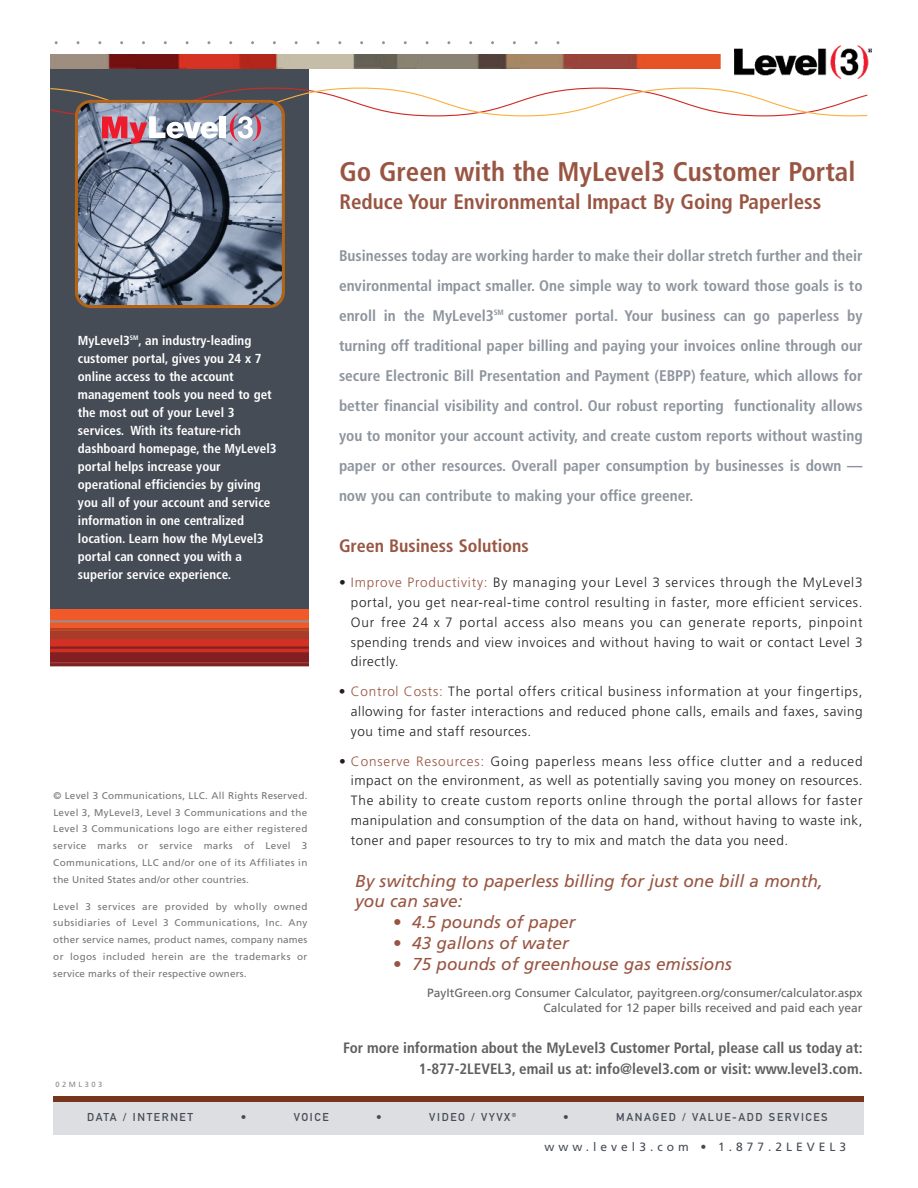
<style>
.page{position:relative;width:918px;height:1188px;background:#fff}
.page>*{position:absolute;margin:0;border:0;box-sizing:border-box;transform-origin:0 0}
.t1{font:700 condensed 27px "Frutiger";color:#995542}
.t2{font:700 condensed 21px "Frutiger";color:#995542}
.t3{font:700 condensed 18px "Frutiger";color:#995542}
.t4{font:italic 17.25px/20.7px "Frutiger";color:#995542}
.t5{font:700 condensed 15.3px/30px "Frutiger";color:#8d949d;text-align:justify}
.t6{font:700 condensed 15px/21px "Frutiger";color:#5f5f62;text-align:right}
.t7{font:300 13.5px/19.8px "Frutiger";letter-spacing:.04em;color:#231f20;text-align:justify}
.t8{font:700 condensed 13.05px/18px "Frutiger";color:#fff}
.t9{font:12px/14.4px "Frutiger";color:#636366;text-align:right}
.t10{font:12px "Frutiger";letter-spacing:.335em;color:#464c56}
.t11{font:11.25px "DIN Mittelschrift";letter-spacing:.145em;color:#464c56}
.t12{font:9.75px/16.8px "Frutiger";letter-spacing:.015em;color:#757679;text-align:justify}
.t13{font:7.5px "Frutiger";letter-spacing:.335em;color:#86888b}
.s1{color:#995542}
</style>
<div class="page">
<div style="left:50px;top:68px;width:259px;height:542px;background:#464c56"></div>
<div style="left:53px;top:1102px;width:811px;height:33px;background:#dcdee2"></div>
<div style="left:53px;top:1096px;width:811px;height:6px;background:#75361d"></div>
<img style="left:734px;top:45px;width:137px;height:34px">
<svg style="left:75px;top:143px;width:210px;height:165px;background:#828a99"></svg>
<svg style="left:50px;top:87px;width:818px;height:56px"></svg>
<img style="left:50px;top:54px;width:671px;height:15px">
<img style="left:50px;top:610px;width:259px;height:57px">
<p class="t8" style="left:78px;top:332px;width:200px">MyLevel3<sup>SM</sup>, an industry-leading customer portal, gives you 24 x 7 online access to the account management tools you need to get the most out of your Level 3 services. With its feature-rich dashboard homepage, the MyLevel3 portal helps increase your operational efficiencies by giving you all of your account and service information in one centralized location. Learn how the MyLevel3 portal can connect you with a superior service experience.</p>
<p class="t12" style="left:53px;top:788px;width:256px">© Level 3 Communications, LLC. All Rights Reserved.<br>Level 3, MyLevel3, Level 3 Communications and the Level 3 Communications logo are either registered service marks or service marks of Level 3<br>Communications, LLC and/or one of its Affiliates in the United States and/or other countries.</p>
<p class="t12" style="left:53px;top:899px;width:256px">Level 3 services are provided by wholly owned subsidiaries of Level 3 Communications, Inc. Any other service names, product names, company names or logos included herein are the trademarks or service marks of their respective owners.</p>
<p class="t13" style="left:56px;top:1081px;width:48px">02ML303</p>
<h1 class="t1" style="left:339px;top:161px;width:518px">Go Green with the MyLevel3 Customer Portal</h1>
<h2 class="t2" style="left:339px;top:194px;width:483px">Reduce Your Environmental Impact By Going Paperless</h2>
<p class="t5" style="left:339px;top:241px;width:525px">Businesses today are working harder to make their dollar stretch further and their environmental impact smaller. One simple way to work toward those goals is to enroll in the MyLevel3<sup>SM</sup> customer portal. Your business can go paperless by turning off traditional paper billing and paying your invoices online through our secure Electronic Bill Presentation and Payment (EBPP) feature, which allows for better financial visibility and control. Our robust reporting functionality allows you to monitor your account activity, and create custom reports without wasting paper or other resources. Overall paper consumption by businesses is down — now you can contribute to making your office greener.</p>
<h3 class="t3" style="left:339px;top:538px;width:191px">Green Business Solutions</h3>
<p class="t7" style="left:351px;top:574px;width:513px;text-indent:-12px">• <span class="s1">Improve Productivity:</span> By managing your Level 3 services through the MyLevel3 portal, you get near-real-time control resulting in faster, more efficient services.<br>Our free 24 x 7 portal access also means you can generate reports, pinpoint spending trends and view invoices and without having to wait or contact Level 3 directly.</p>
<p class="t7" style="left:351px;top:683px;width:513px;text-indent:-12px">• <span class="s1">Control Costs:</span> The portal offers critical business information at your fingertips, allowing for faster interactions and reduced phone calls, emails and faxes, saving you time and staff resources.</p>
<p class="t7" style="left:351px;top:752px;width:513px;text-indent:-12px">• <span class="s1">Conserve Resources:</span> Going paperless means less office clutter and a reduced impact on the environment, as well as potentially saving you money on resources.<br>The ability to create custom reports online through the portal allows for faster manipulation and consumption of the data on hand, without having to waste ink, toner and paper resources to try to mix and match the data you need.</p>
<p class="t4" style="left:355px;top:872px;width:469px">By switching to paperless billing for just one bill a month, you can save:</p>
<p class="t4" style="left:393px;top:913px;width:184px">• 4.5 pounds of paper</p>
<p class="t4" style="left:393px;top:934px;width:177px">• 43 gallons of water</p>
<p class="t4" style="left:393px;top:955px;width:340px">• 75 pounds of greenhouse gas emissions</p>
<p class="t9" style="left:427px;top:987px;width:437px">PayItGreen.org Consumer Calculator, payitgreen.org/consumer/calculator.aspx<br>Calculated for 12 paper bills received and paid each year</p>
<p class="t6" style="left:343px;top:1039px;width:521px">For more information about the MyLevel3 Customer Portal, please call us today at:<br>1-877-2LEVEL3, email us at: info@level3.com or visit: www.level3.com.</p>
<p class="t11" style="left:87px;top:1113px;width:107px">DATA / INTERNET</p>
<p class="t11" style="left:241px;top:1113px;width:7px">•</p>
<p class="t11" style="left:294px;top:1113px;width:36px">VOICE</p>
<p class="t11" style="left:376px;top:1113px;width:7px">•</p>
<p class="t11" style="left:429px;top:1113px;width:89px">VIDEO / VYVX <sup>®</sup></p>
<p class="t11" style="left:563px;top:1113px;width:7px">•</p>
<p class="t11" style="left:616px;top:1113px;width:213px">MANAGED / VALUE-ADD SERVICES</p>
<p class="t10" style="left:545px;top:1142px;width:303px">www.level3.com • 1.877.2LEVEL3</p>
</div>
